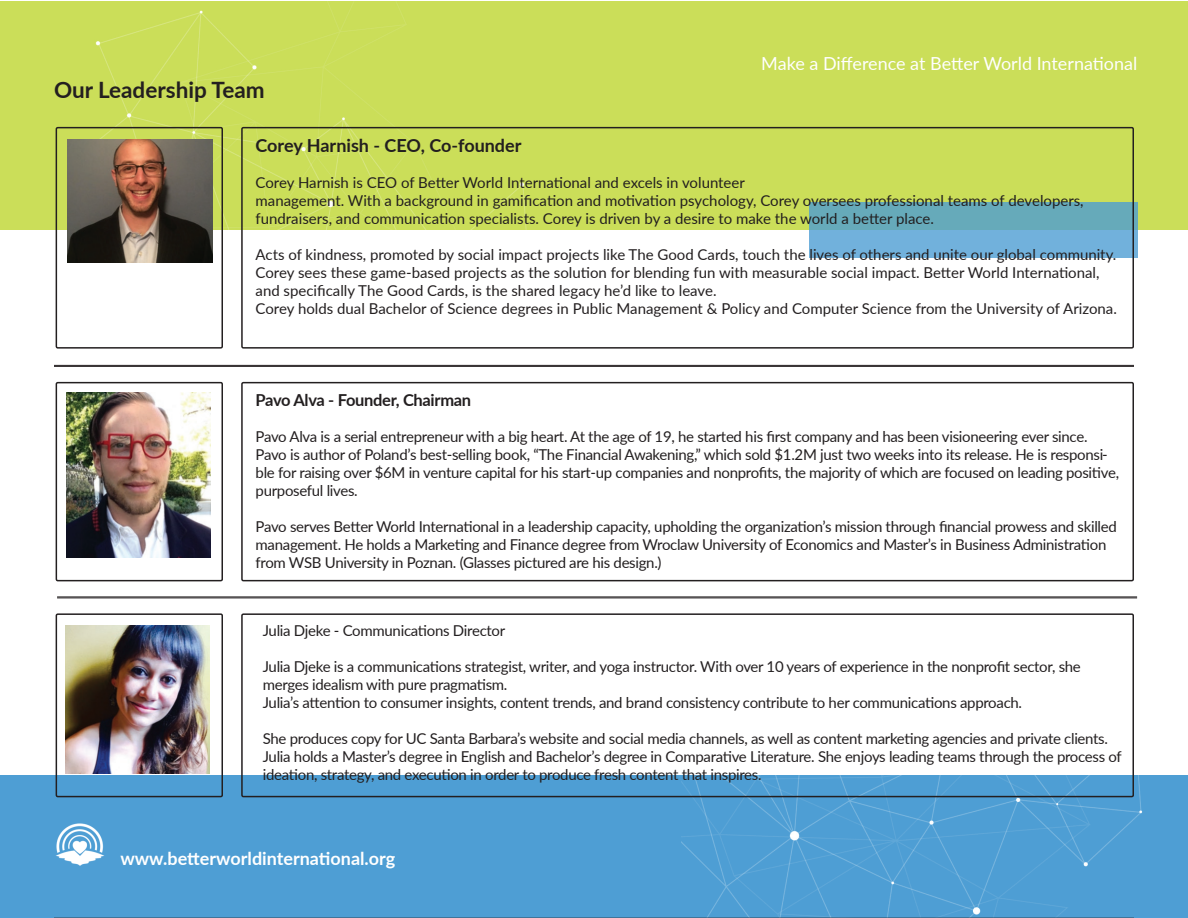
<style>
.page{position:relative;width:1188px;height:918px;background:#fff}
.page>*{position:absolute;margin:0;border:0;box-sizing:border-box;transform-origin:0 0}
.t1{font:700 22.5px "Lato";color:#231f20}
.t2{font:18px "Lato";color:#fff}
.t3{font:700 18px "Lato";color:#fff}
.t4{font:700 18px "Lato";color:#231f20}
.t5{font:700 16.5px "Lato";letter-spacing:-.02em;color:#231f20}
.t6{font:15px/18px "Lato";letter-spacing:-.02em;color:#231f20}
.t7{font:15px/18px "Lato";color:#231f20}
</style>
<div class="page">
<div style="left:0;top:776px;width:1188px;height:142px;background:#4e9ed4"></div>
<div style="left:0;top:1px;width:1188px;height:229px;background:#cbde59"></div>
<svg style="left:809px;top:202px;width:328px;height:56px;background:#6badcb"></svg>
<img style="left:68px;top:1px;width:509px;height:229px">
<img style="left:682px;top:775px;width:506px;height:142px">
<img style="left:56px;top:823px;width:48px;height:43px">
<img style="left:68px;top:139px;width:145px;height:123px">
<div style="left:56px;top:127px;width:167px;height:222px;border:2px solid #231f20;border-radius:2px"></div>
<div style="left:241px;top:127px;width:893px;height:222px;border:2px solid #231f20;border-radius:2px"></div>
<hr style="left:54px;top:365px;width:1080px;height:1px;background:#231f20">
<hr style="left:54px;top:366px;width:1080px;height:1px;background:#231f20">
<div style="left:56px;top:382px;width:167px;height:199px;border:2px solid #231f20;border-radius:2px"></div>
<div style="left:241px;top:382px;width:893px;height:199px;border:2px solid #231f20;border-radius:2px"></div>
<hr style="left:57px;top:597px;width:1080px;height:1px;background:#231f20">
<hr style="left:57px;top:598px;width:1080px;height:1px;background:#231f20">
<img style="left:66px;top:393px;width:145px;height:165px">
<div style="left:56px;top:613px;width:167px;height:184px;border:2px solid #231f20;border-radius:2px"></div>
<div style="left:241px;top:613px;width:893px;height:184px;border:2px solid #231f20;border-radius:2px"></div>
<hr style="left:54px;top:917px;width:1080px;height:1px;background:#231f20">
<img style="left:65px;top:626px;width:145px;height:148px">
<p class="t2" style="left:761px;top:52px;width:378px">Make a Difference at Better World International</p>
<h1 class="t1" style="left:54px;top:76px;width:212px">Our Leadership Team</h1>
<p class="t4" style="left:256px;top:134px;width:267px">Corey Harnish - CEO, Co-founder</p>
<p class="t7" style="left:256px;top:173px;width:830px">Corey Harnish is CEO of Better World International and excels in volunteer<br>management. With a background in gamification and motivation psychology, Corey oversees professional teams of developers, fundraisers, and communication specialists. Corey is driven by a desire to make the world a better place.</p>
<p class="t7" style="left:256px;top:245px;width:863px">Acts of kindness, promoted by social impact projects like The Good Cards, touch the lives of others and unite our global community.<br>Corey sees these game-based projects as the solution for blending fun with measurable social impact. Better World International, and specifically The Good Cards, is the shared legacy he’d like to leave.<br>Corey holds dual Bachelor of Science degrees in Public Management &amp; Policy and Computer Science from the University of Arizona.</p>
<p class="t5" style="left:256px;top:390px;width:217px">Pavo Alva - Founder, Chairman</p>
<p class="t6" style="left:256px;top:427px;width:865px">Pavo Alva is a serial entrepreneur with a big heart. At the age of 19, he started his first company and has been visioneering ever since.<br>Pavo is author of Poland’s best-selling book, “The Financial Awakening,” which sold $1.2M just two weeks into its release. He is responsi&shy;ble for raising over $6M in venture capital for his start-up companies and nonprofits, the majority of which are focused on leading positive, purposeful lives.</p>
<p class="t6" style="left:256px;top:517px;width:863px">Pavo serves Better World International in a leadership capacity, upholding the organization’s mission through financial prowess and skilled management. He holds a Marketing and Finance degree from Wroclaw University of Economics and Master’s in Business Administration from WSB University in Poznan. (Glasses pictured are his design.)</p>
<p class="t6" style="left:263px;top:622px;width:244px">Julia Djeke - Communications Director</p>
<p class="t6" style="left:263px;top:658px;width:820px">Julia Djeke is a communications strategist, writer, and yoga instructor. With over 10 years of experience in the nonprofit sector, she merges idealism with pure pragmatism.<br>Julia’s attention to consumer insights, content trends, and brand consistency contribute to her communications approach.</p>
<p class="t6" style="left:263px;top:730px;width:860px">She produces copy for UC Santa Barbara’s website and social media channels, as well as content marketing agencies and private clients.<br>Julia holds a Master’s degree in English and Bachelor’s degree in Comparative Literature. She enjoys leading teams through the process of ideation, strategy, and execution in order to produce fresh content that inspires.</p>
<p class="t3" style="left:120px;top:848px;width:277px">www.betterworldinternational.org</p>
</div>
